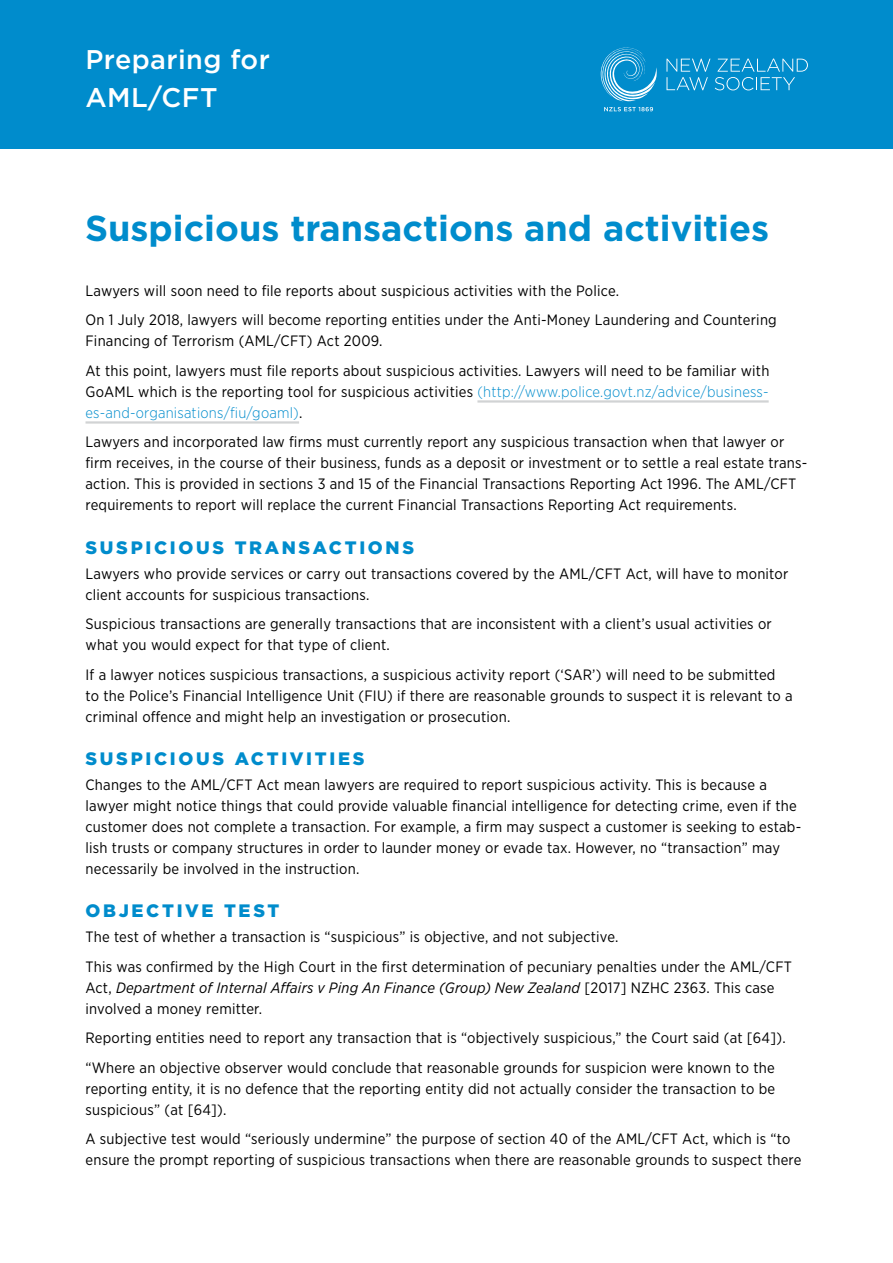
<style>
.page{position:relative;width:893px;height:1263px;background:#fff}
.page>*{position:absolute;margin:0;border:0;box-sizing:border-box;transform-origin:0 0}
.Head{font:700 36px "Gotham";color:#008ccc}
.t1{font:500 27px/37.5px "Gotham";letter-spacing:.015em;color:#fff}
.Subhead{font:900 18px "Gotham";letter-spacing:.15em;color:#008ccc}
.Body{font:15px/21px "Gotham Narrow";letter-spacing:.015em;color:#000}
.s1{font-weight:300;color:#008ccc}
.s2{font-style:italic}
</style>
<div class="page">
<div style="left:0;top:0;width:893px;height:149px;background:#008ccc"></div>
<svg style="left:666px;top:59px;width:142px;height:31px"></svg>
<svg style="left:601px;top:48px;width:56px;height:63px"></svg>
<hr style="left:477px;top:400px;width:292px;height:3px;background:#d1d3d4">
<hr style="left:86px;top:421px;width:213px;height:3px;background:#d1d3d4">
<h2 class="t1" style="left:86px;top:41px;width:186px">Preparing for<br>AML/CFT</h2>
<h1 class="Head" style="left:85px;top:205px;width:686px">Suspicious transactions and activities</h1>
<p class="Body" style="left:86px;top:280px;width:535px">Lawyers will soon need to file reports about suspicious activities with the Police.</p>
<p class="Body" style="left:86px;top:309px;width:693px">On 1 July 2018, lawyers will become reporting entities under the Anti-Money Laundering and Countering<br>Financing of Terrorism (AML/CFT) Act 2009.</p>
<p class="Body" style="left:86px;top:360px;width:685px;text-align:justify">At this point, lawyers must file reports about suspicious activities. Lawyers will need to be familiar with GoAML which is the reporting tool for suspicious activities <span class="s1">(http://www.police.govt.nz/advice/business&shy;es-and-organisations/fiu/goaml)</span>.</p>
<p class="Body" style="left:86px;top:431px;width:723px">Lawyers and incorporated law firms must currently report any suspicious transaction when that lawyer or firm receives, in the course of their business, funds as a deposit or investment or to settle a real estate trans&shy;action. This is provided in sections 3 and 15 of the Financial Transactions Reporting Act 1996. The AML/CFT requirements to report will replace the current Financial Transactions Reporting Act requirements.</p>
<h2 class="Subhead" style="left:86px;top:535px;width:330px">SUSPICIOUS TRANSACTIONS</h2>
<p class="Body" style="left:86px;top:563px;width:704px">Lawyers who provide services or carry out transactions covered by the AML/CFT Act, will have to monitor client accounts for suspicious transactions.</p>
<p class="Body" style="left:86px;top:613px;width:688px">Suspicious transactions are generally transactions that are inconsistent with a client’s usual activities or what you would expect for that type of client.</p>
<p class="Body" style="left:86px;top:664px;width:709px">If a lawyer notices suspicious transactions, a suspicious activity report (‘SAR’) will need to be submitted to the Police’s Financial Intelligence Unit (FIU) if there are reasonable grounds to suspect it is relevant to a criminal offence and might help an investigation or prosecution.</p>
<h2 class="Subhead" style="left:86px;top:746px;width:280px">SUSPICIOUS ACTIVITIES</h2>
<p class="Body" style="left:86px;top:774px;width:717px">Changes to the AML/CFT Act mean lawyers are required to report suspicious activity. This is because a lawyer might notice things that could provide valuable financial intelligence for detecting crime, even if the customer does not complete a transaction. For example, a firm may suspect a customer is seeking to estab&shy;lish trusts or company structures in order to launder money or evade tax. However, no “transaction” may necessarily be involved in the instruction.</p>
<h2 class="Subhead" style="left:86px;top:898px;width:195px">OBJECTIVE TEST</h2>
<p class="Body" style="left:86px;top:926px;width:534px">The test of whether a transaction is “suspicious” is objective, and not subjective.</p>
<p class="Body" style="left:86px;top:956px;width:708px">This was confirmed by the High Court in the first determination of pecuniary penalties under the AML/CFT<br>Act, <span class="s2">Department of Internal Affairs v Ping An Finance (Group) New Zealand</span> [2017] NZHC 2363. This case involved a money remitter.</p>
<p class="Body" style="left:86px;top:1027px;width:702px">Reporting entities need to report any transaction that is “objectively suspicious,” the Court said (at [64]).</p>
<p class="Body" style="left:86px;top:1057px;width:691px;text-align:justify">“Where an objective observer would conclude that reasonable grounds for suspicion were known to the reporting entity, it is no defence that the reporting entity did not actually consider the transaction to be suspicious” (at [64]).</p>
<p class="Body" style="left:86px;top:1128px;width:717px">A subjective test would “seriously undermine” the purpose of section 40 of the AML/CFT Act, which is “to ensure the prompt reporting of suspicious transactions when there are reasonable grounds to suspect there</p>
</div>
